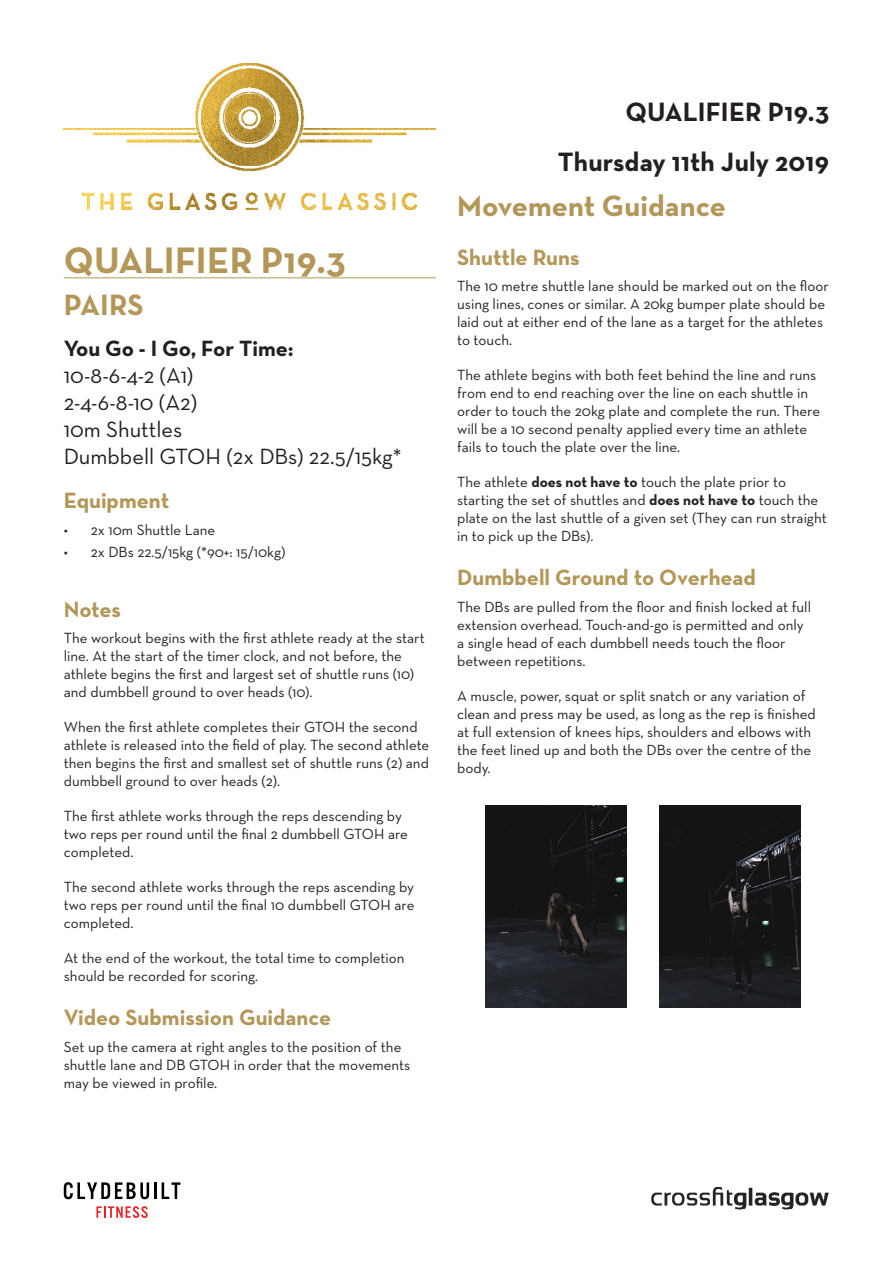
<style>
.page{position:relative;width:893px;height:1263px;background:#fff}
.page>*{position:absolute;margin:0;border:0;box-sizing:border-box;transform-origin:0 0}
.t1{font:700 37.5px "Neutra Text";letter-spacing:.005em;color:#b39758}
.t2{font:700 30px "Neutra Text";color:#b39758}
.t3{font:700 27px "Neutra Text";letter-spacing:.01em;color:#231f20}
.t4{font:700 22.5px "Neutra Text";color:#b39758}
.t5{font:22.5px "Neutra Text";color:#231f20}
.t6{font:700 22.5px "Neutra Text";letter-spacing:-.005em;color:#231f20}
.Copy{font:15px/18px "Neutra Text";color:#231f20}
.s1{font-weight:700}
</style>
<div class="page">
<img style="left:64px;top:64px;width:372px;height:145px">
<hr style="left:64px;top:277px;width:372px;height:1px;background:#b39758">
<svg style="left:64px;top:1182px;width:85px;height:17px"></svg>
<hr style="left:154px;top:1182px;width:3px;height:17px;background:#000">
<svg style="left:162px;top:1182px;width:18px;height:17px"></svg>
<svg style="left:96px;top:1206px;width:52px;height:12px"></svg>
<img style="left:651px;top:1187px;width:178px;height:23px">
<img style="left:486px;top:806px;width:141px;height:201px">
<img style="left:659px;top:806px;width:141px;height:201px">
<p class="t1" style="left:64px;top:237px;width:284px">QUALIFIER P19.3</p>
<p class="t2" style="left:64px;top:286px;width:81px">PAIRS</p>
<p class="t6" style="left:64px;top:335px;width:231px">You Go - I Go, For Time:</p>
<p class="t5" style="left:64px;top:362px;width:131px">10-8-6-4-2 (A1)</p>
<p class="t5" style="left:64px;top:389px;width:135px">2-4-6-8-10 (A2)</p>
<p class="t5" style="left:64px;top:416px;width:120px">10m Shuttles</p>
<p class="t5" style="left:64px;top:443px;width:339px">Dumbbell GTOH (2x DBs) 22.5/15kg*</p>
<p class="t4" style="left:64px;top:487px;width:107px">Equipment</p>
<p class="Copy" style="left:64px;top:520px;width:153px">• 2x 10m Shuttle Lane</p>
<p class="Copy" style="left:64px;top:543px;width:223px">• 2x DBs 22.5/15kg (*90+: 15/10kg)</p>
<p class="t4" style="left:64px;top:595px;width:59px">Notes</p>
<p class="Copy" style="left:64px;top:629px;width:362px">The workout begins with the first athlete ready at the start line. At the start of the timer clock, and not before, the athlete begins the first and largest set of shuttle runs (10) and dumbbell ground to over heads (10).</p>
<p class="Copy" style="left:64px;top:718px;width:367px">When the first athlete completes their GTOH the second athlete is released into the field of play. The second athlete then begins the first and smallest set of shuttle runs (2) and dumbbell ground to over heads (2).</p>
<p class="Copy" style="left:64px;top:807px;width:346px">The first athlete works through the reps descending by two reps per round until the final 2 dumbbell GTOH are completed.</p>
<p class="Copy" style="left:64px;top:878px;width:352px;text-align:justify">The second athlete works through the reps ascending by two reps per round until the final 10 dumbbell GTOH are completed.</p>
<p class="Copy" style="left:64px;top:949px;width:342px">At the end of the workout, the total time to completion should be recorded for scoring.</p>
<p class="t4" style="left:64px;top:1003px;width:269px">Video Submission Guidance</p>
<p class="Copy" style="left:64px;top:1037px;width:348px">Set up the camera at right angles to the position of the shuttle lane and DB GTOH in order that the movements may be viewed in profile.</p>
<p class="t3" style="left:625px;top:95px;width:205px">QUALIFIER P19.3</p>
<p class="t3" style="left:558px;top:145px;width:273px">Thursday 11th July 2019</p>
<p class="t2" style="left:457px;top:187px;width:270px">Movement Guidance</p>
<p class="t4" style="left:457px;top:243px;width:124px">Shuttle Runs</p>
<p class="Copy" style="left:457px;top:277px;width:373px">The 10 metre shuttle lane should be marked out on the floor using lines, cones or similar. A 20kg bumper plate should be laid out at either end of the lane as a target for the athletes to touch.</p>
<p class="Copy" style="left:457px;top:366px;width:364px">The athlete begins with both feet behind the line and runs from end to end reaching over the line on each shuttle in order to touch the 20kg plate and complete the run. There will be a 10 second penalty applied every time an athlete fails to touch the plate over the line.</p>
<p class="Copy" style="left:457px;top:473px;width:371px">The athlete <span class="s1">does not have to</span> touch the plate prior to starting the set of shuttles and <span class="s1">does not have to</span> touch the plate on the last shuttle of a given set (They can run straight in to pick up the DBs).</p>
<p class="t4" style="left:457px;top:563px;width:300px">Dumbbell Ground to Overhead</p>
<p class="Copy" style="left:457px;top:597px;width:355px">The DBs are pulled from the floor and finish locked at full extension overhead. Touch-and-go is permitted and only a single head of each dumbbell needs touch the floor between repetitions.</p>
<p class="Copy" style="left:457px;top:686px;width:360px">A muscle, power, squat or split snatch or any variation of clean and press may be used, as long as the rep is finished at full extension of knees hips, shoulders and elbows with the feet lined up and both the DBs over the centre of the body.</p>
</div>
